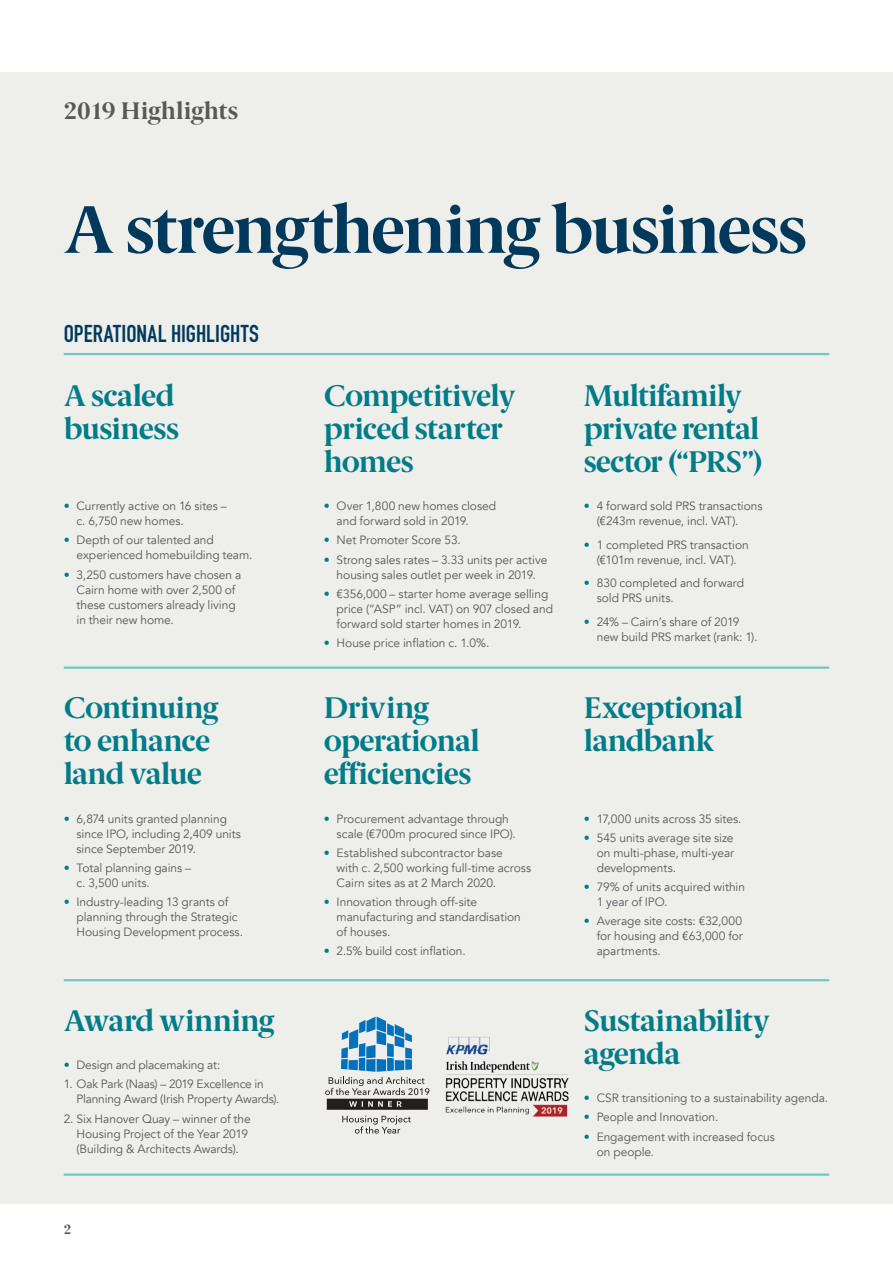
<style>
.page{position:relative;width:893px;height:1263px;background:#fff}
.page>*{position:absolute;margin:0;border:0;box-sizing:border-box;transform-origin:0 0}
.t1{font:700 67.5px "Berlingske Serif";letter-spacing:-.03em;color:#00395c}
.t2{font:700 30px/33px "Berlingske Serif";letter-spacing:-.025em;color:#007c89}
.t3{font:24px "DIN Engschrift Std";color:#00395c}
.t4{font:700 24px "Berlingske Serif";color:#57585a}
.t5{font:700 13.5px "Berlingske Serif";color:#57585a}
.t6{font:12px/15px "Avenir";letter-spacing:-.005em;color:#57585a}
.s1{color:#007c89}
</style>
<div class="page">
<div style="left:0;top:72px;width:893px;height:1131px;background:#eeeeeb"></div>
<hr style="left:64px;top:666px;width:765px;height:3px;background:#6dc9c4">
<hr style="left:64px;top:979px;width:765px;height:2px;background:#6dc9c4">
<hr style="left:64px;top:1173px;width:765px;height:3px;background:#6dc9c4">
<hr style="left:64px;top:353px;width:765px;height:2px;background:#6dc9c4">
<svg style="left:342px;top:1116px;width:69px;height:17px"></svg>
<svg style="left:325px;top:1016px;width:104px;height:94px"></svg>
<img style="left:445px;top:1037px;width:124px;height:80px">
<h3 class="t4" style="left:64px;top:91px;width:176px">2019 Highlights</h3>
<h1 class="t1" style="left:64px;top:174px;width:744px">A strengthening business</h1>
<h3 class="t3" style="left:64px;top:320px;width:197px">OPERATIONAL HIGHLIGHTS</h3>
<h2 class="t2" style="left:64px;top:378px;width:116px">A scaled business</h2>
<p class="t6" style="left:77px;top:499px;width:152px;text-indent:-13px"><span class="s1">•</span> Currently active on 16 sites – c. 6,750 new homes.</p>
<p class="t6" style="left:77px;top:533px;width:177px;text-indent:-13px"><span class="s1">•</span> Depth of our talented and experienced homebuilding team.</p>
<p class="t6" style="left:77px;top:567px;width:166px;text-indent:-13px"><span class="s1">•</span> 3,250 customers have chosen a<br>Cairn home with over 2,500 of these customers already living in their new home.</p>
<h2 class="t2" style="left:64px;top:690px;width:156px">Continuing to enhance land value</h2>
<p class="t6" style="left:77px;top:811px;width:166px;text-indent:-13px"><span class="s1">•</span> 6,874 units granted planning since IPO, including 2,409 units since September 2019.</p>
<p class="t6" style="left:77px;top:860px;width:116px;text-indent:-13px"><span class="s1">•</span> Total planning gains – c. 3,500 units.</p>
<p class="t6" style="left:77px;top:895px;width:168px;text-indent:-13px"><span class="s1">•</span> Industry-leading 13 grants of planning through the Strategic<br>Housing Development process.</p>
<h2 class="t2" style="left:64px;top:1003px;width:212px">Award winning</h2>
<p class="t6" style="left:64px;top:1058px;width:158px"><span class="s1">•</span> Design and placemaking at:</p>
<p class="t6" style="left:77px;top:1077px;width:204px;text-indent:-13px">1. Oak Park (Naas) – 2019 Excellence in<br>Planning Award (Irish Property Awards).</p>
<p class="t6" style="left:77px;top:1111px;width:176px;text-indent:-13px">2. Six Hanover Quay – winner of the<br>Housing Project of the Year 2019 (Building &amp; Architects Awards).</p>
<p class="t5" style="left:64px;top:1218px;width:9px">2</p>
<h2 class="t2" style="left:324px;top:378px;width:193px">Competitively priced starter homes</h2>
<p class="t6" style="left:337px;top:499px;width:161px;text-indent:-13px"><span class="s1">•</span> Over 1,800 new homes closed and forward sold in 2019.</p>
<p class="t6" style="left:324px;top:533px;width:138px"><span class="s1">•</span> Net Promoter Score 53.</p>
<p class="t6" style="left:324px;top:552px;width:225px;text-align:center"><span class="s1">•</span> Strong sales rates – 3.33 units per active housing sales outlet per week in 2019.</p>
<p class="t6" style="left:337px;top:586px;width:218px;text-indent:-13px"><span class="s1">•</span> €356,000 – starter home average selling price (“ASP” incl. VAT) on 907 closed and forward sold starter homes in 2019.</p>
<p class="t6" style="left:324px;top:636px;width:167px"><span class="s1">•</span> House price inflation c. 1.0%.</p>
<h2 class="t2" style="left:324px;top:690px;width:157px">Driving operational efficiencies</h2>
<p class="t6" style="left:337px;top:811px;width:181px;text-indent:-13px"><span class="s1">•</span> Procurement advantage through scale (€700m procured since IPO).</p>
<p class="t6" style="left:337px;top:845px;width:196px;text-indent:-13px"><span class="s1">•</span> Established subcontractor base<br>with c. 2,500 working full-time across<br>Cairn sites as at 2 March 2020.</p>
<p class="t6" style="left:337px;top:895px;width:186px;text-indent:-13px"><span class="s1">•</span> Innovation through off-site manufacturing and standardisation of houses.</p>
<p class="t6" style="left:324px;top:944px;width:143px"><span class="s1">•</span> 2.5% build cost inflation.</p>
<h2 class="t2" style="left:584px;top:378px;width:181px">Multifamily private rental sector (“PRS”)</h2>
<p class="t6" style="left:597px;top:499px;width:167px;text-indent:-13px"><span class="s1">•</span> 4 forward sold PRS transactions (€243m revenue, incl. VAT).</p>
<p class="t6" style="left:584px;top:537px;width:166px;text-align:center"><span class="s1">•</span> 1 completed PRS transaction (€101m revenue, incl. VAT).</p>
<p class="t6" style="left:597px;top:576px;width:149px;text-indent:-13px"><span class="s1">•</span> 830 completed and forward sold PRS units.</p>
<p class="t6" style="left:597px;top:614px;width:162px;text-indent:-13px"><span class="s1">•</span> 24% – Cairn’s share of 2019 new build PRS market (rank: 1).</p>
<h2 class="t2" style="left:584px;top:690px;width:160px">Exceptional landbank</h2>
<p class="t6" style="left:584px;top:811px;width:159px"><span class="s1">•</span> 17,000 units across 35 sites.</p>
<p class="t6" style="left:597px;top:830px;width:139px;text-align:justify;text-indent:-13px"><span class="s1">•</span> 545 units average site size on multi-phase, multi-year developments.</p>
<p class="t6" style="left:597px;top:880px;width:150px;text-indent:-13px"><span class="s1">•</span> 79% of units acquired within<br>1 year of IPO.</p>
<p class="t6" style="left:597px;top:914px;width:148px;text-align:justify;text-indent:-13px"><span class="s1">•</span> Average site costs: €32,000 for housing and €63,000 for apartments.</p>
<h2 class="t2" style="left:584px;top:1003px;width:187px">Sustainability agenda</h2>
<p class="t6" style="left:584px;top:1091px;width:246px"><span class="s1">•</span> CSR transitioning to a sustainability agenda.</p>
<p class="t6" style="left:584px;top:1110px;width:136px"><span class="s1">•</span> People and Innovation.</p>
<p class="t6" style="left:597px;top:1129px;width:180px;text-indent:-13px"><span class="s1">•</span> Engagement with increased focus on people.</p>
</div>
